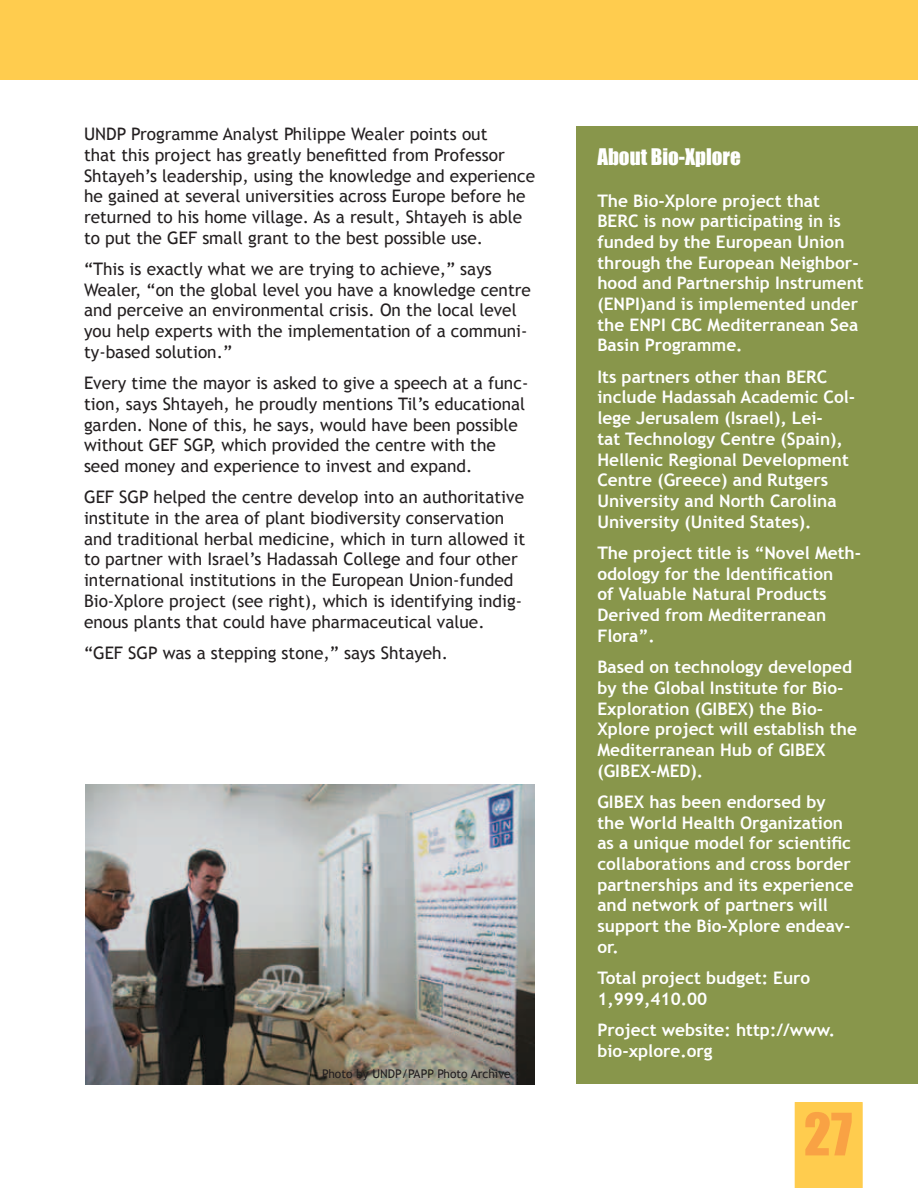
<style>
.page{position:relative;width:918px;height:1188px;background:#fff}
.page>*{position:absolute;margin:0;border:0;box-sizing:border-box;transform-origin:0 0}
.t1{font:54px "Impact";color:#f9a244}
.t2{font:21px "Impact";color:#fff}
.t3{font:17.25px/20.7px "Trebuchet MS";color:#231f20}
.t4{font:700 17.25px/20.7px "Trebuchet MS";color:#fff}
.t5{font:12px "Trebuchet MS";color:#231f20}
</style>
<div class="page">
<div style="left:0;top:0;width:918px;height:79px;background:#ffcc4e"></div>
<div style="left:795px;top:1102px;width:68px;height:86px;background:#ffcc4e"></div>
<div style="left:576px;top:127px;width:342px;height:957px;background:#88964b"></div>
<img style="left:86px;top:785px;width:449px;height:299px">
<p class="t3" style="left:84px;top:124px;width:453px">UNDP Programme Analyst Philippe Wealer points out<br>that this project has greatly benefitted from Professor Shtayeh’s leadership, using the knowledge and experience he gained at several universities across Europe before he returned to his home village. As a result, Shtayeh is able to put the GEF small grant to the best possible use.</p>
<p class="t3" style="left:84px;top:259px;width:448px">“This is exactly what we are trying to achieve,” says Wealer, “on the global level you have a knowledge centre and perceive an environmental crisis. On the local level you help experts with the implementation of a communi&shy;ty-based solution.”</p>
<p class="t3" style="left:84px;top:373px;width:446px">Every time the mayor is asked to give a speech at a func&shy;tion, says Shtayeh, he proudly mentions Til’s educational garden. None of this, he says, would have been possible without GEF SGP, which provided the centre with the seed money and experience to invest and expand.</p>
<p class="t3" style="left:84px;top:487px;width:443px">GEF SGP helped the centre develop into an authoritative institute in the area of plant biodiversity conservation and traditional herbal medicine, which in turn allowed it to partner with Israel’s Hadassah College and four other international institutions in the European Union-funded Bio-Xplore project (see right), which is identifying indig&shy;enous plants that could have pharmaceutical value.</p>
<p class="t3" style="left:84px;top:643px;width:366px">“GEF SGP was a stepping stone,” says Shtayeh.</p>
<p class="t5" style="left:322px;top:1066px;width:190px">Photo by UNDP/PAPP Photo Archive</p>
<p class="t2" style="left:597px;top:140px;width:145px">About Bio-Xplore</p>
<p class="t4" style="left:597px;top:190px;width:268px">The Bio-Xplore project that<br>BERC is now participating in is funded by the European Union through the European Neighbor&shy;hood and Partnership Instrument (ENPI)and is implemented under the ENPI CBC Mediterranean Sea<br>Basin Programme.</p>
<p class="t4" style="left:597px;top:366px;width:259px">Its partners other than BERC include Hadassah Academic Col&shy;lege Jerusalem (Israel), Lei-<br>tat Technology Centre (Spain),<br>Hellenic Regional Development<br>Centre (Greece) and Rutgers<br>University and North Carolina<br>University (United States).</p>
<p class="t4" style="left:597px;top:543px;width:265px">The project title is “Novel Meth&shy;odology for the Identification<br>of Valuable Natural Products<br>Derived from Mediterranean<br>Flora”.</p>
<p class="t4" style="left:597px;top:657px;width:261px">Based on technology developed by the Global Institute for Bio-<br>Exploration (GIBEX) the Bio-<br>Xplore project will establish the<br>Mediterranean Hub of GIBEX (GIBEX-MED).</p>
<p class="t4" style="left:597px;top:791px;width:258px">GIBEX has been endorsed by the World Health Organization as a unique model for scientific collaborations and cross border partnerships and its experience and network of partners will support the Bio-Xplore endeav&shy;or.</p>
<p class="t4" style="left:597px;top:968px;width:215px">Total project budget: Euro<br>1,999,410.00</p>
<p class="t4" style="left:597px;top:1020px;width:239px">Project website: http://www. bio-xplore.org</p>
<h1 class="t1" style="left:804px;top:1092px;width:50px">27</h1>
</div>
